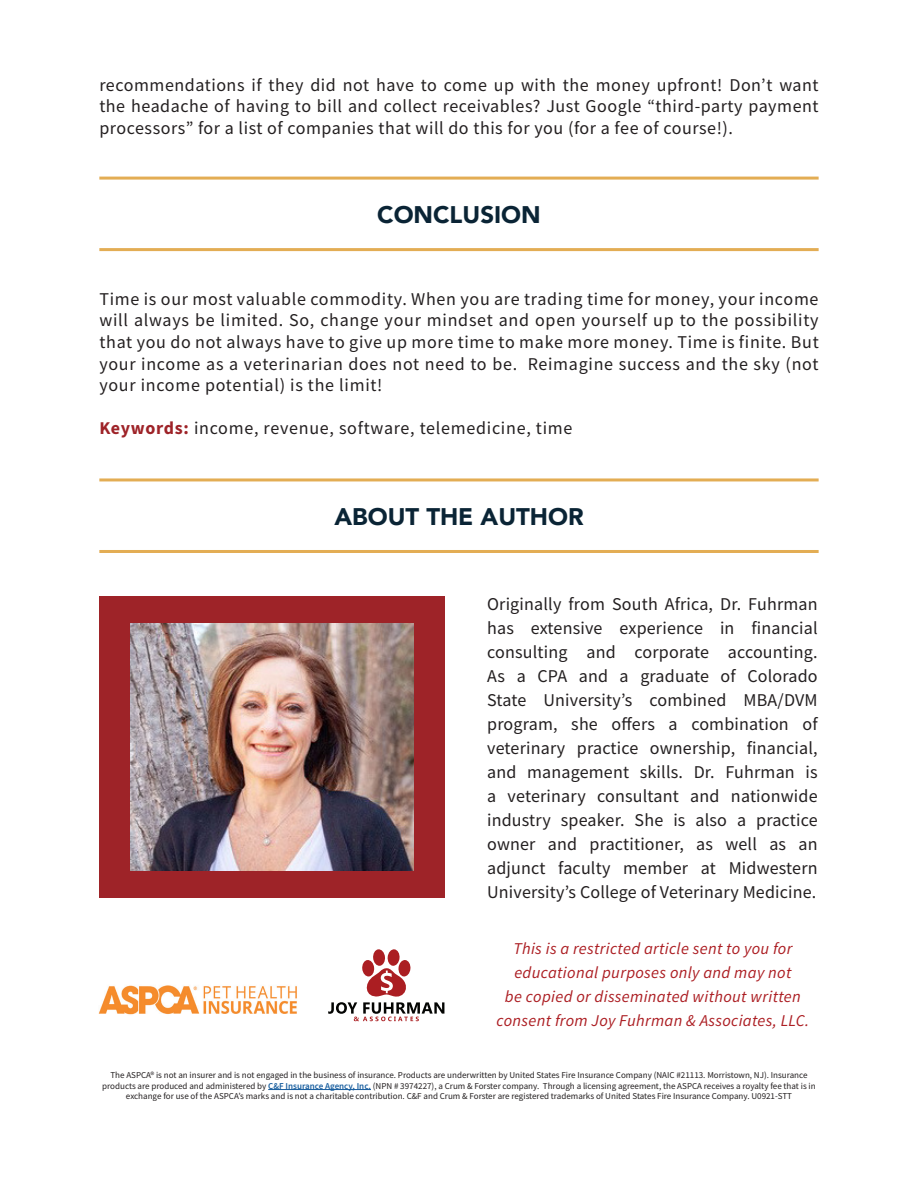
<style>
.page{position:relative;width:918px;height:1188px;background:#fff}
.page>*{position:absolute;margin:0;border:0;box-sizing:border-box;transform-origin:0 0}
.t1{font:900 24px "Avenir";color:#0a2435}
.t2{font:18px/24px "Source Sans Pro";letter-spacing:.03em;color:#231f20;text-align:justify}
.t3{font:italic 16.5px/24px "Source Sans Pro";letter-spacing:.02em;color:#ac1e23;text-align:center}
.t4{font:9px/10.8px "Source Sans Pro";color:#231f20;text-align:center}
.s1{font-weight:700;color:#9e2328}
.s2{font-weight:600;color:#175d9e}
</style>
<div class="page">
<hr style="left:99px;top:177px;width:720px;height:3px;background:#e3ad54">
<hr style="left:99px;top:248px;width:720px;height:3px;background:#e3ad54">
<hr style="left:99px;top:478px;width:720px;height:3px;background:#e3ad54">
<hr style="left:99px;top:550px;width:720px;height:3px;background:#e3ad54">
<div style="left:99px;top:597px;width:346px;height:301px;background:#9e2328"></div>
<img style="left:130px;top:624px;width:284px;height:247px">
<svg style="left:328px;top:949px;width:116px;height:72px"></svg>
<img style="left:98px;top:985px;width:199px;height:30px">
<hr style="left:268px;top:1089px;width:103px;height:1px;background:#175d9e">
<p class="t2" style="left:99px;top:74px;width:721px;line-height:21.6px">recommendations if they did not have to come up with the money upfront! Don’t want the headache of having to bill and collect receivables? Just Google “third-party payment processors” for a list of companies that will do this for you (for a fee of course!).</p>
<p class="t1" style="left:377px;top:194px;width:165px">CONCLUSION</p>
<p class="t2" style="left:99px;top:288px;width:721px;line-height:21.6px">Time is our most valuable commodity. When you are trading time for money, your income will always be limited. So, change your mindset and open yourself up to the possibility that you do not always have to give up more time to make more money. Time is finite. But your income as a veterinarian does not need to be. Reimagine success and the sky (not your income potential) is the limit!</p>
<p class="t2" style="left:99px;top:416px;width:475px"><span class="s1">Keywords:</span> income, revenue, software, telemedicine, time</p>
<p class="t1" style="left:334px;top:496px;width:251px">ABOUT THE AUTHOR</p>
<p class="t2" style="left:487px;top:592px;width:332px">Originally from South Africa, Dr. Fuhrman has extensive experience in financial consulting and corporate accounting.<br>As a CPA and a graduate of Colorado State University’s combined MBA/DVM program, she offers a combination of veterinary practice ownership, financial, and management skills. Dr. Fuhrman is a veterinary consultant and nationwide industry speaker. She is also a practice owner and practitioner, as well as an adjunct faculty member at Midwestern University’s College of Veterinary Medicine.</p>
<p class="t3" style="left:497px;top:936px;width:314px">This is a restricted article sent to you for educational purposes only and may not<br>be copied or disseminated without written consent from Joy Fuhrman &amp; Associates, LLC.</p>
<p class="t4" style="left:102px;top:1069px;width:715px">The ASPCA® is not an insurer and is not engaged in the business of insurance. Products are underwritten by United States Fire Insurance Company (NAIC #21113. Morristown, NJ). Insurance products are produced and administered by <span class="s2">C&amp;F Insurance Agency, Inc.</span> (NPN # 3974227), a Crum &amp; Forster company. Through a licensing agreement, the ASPCA receives a royalty fee that is in exchange for use of the ASPCA’s marks and is not a charitable contribution. C&amp;F and Crum &amp; Forster are registered trademarks of United States Fire Insurance Company. U0921-STT</p>
</div>
